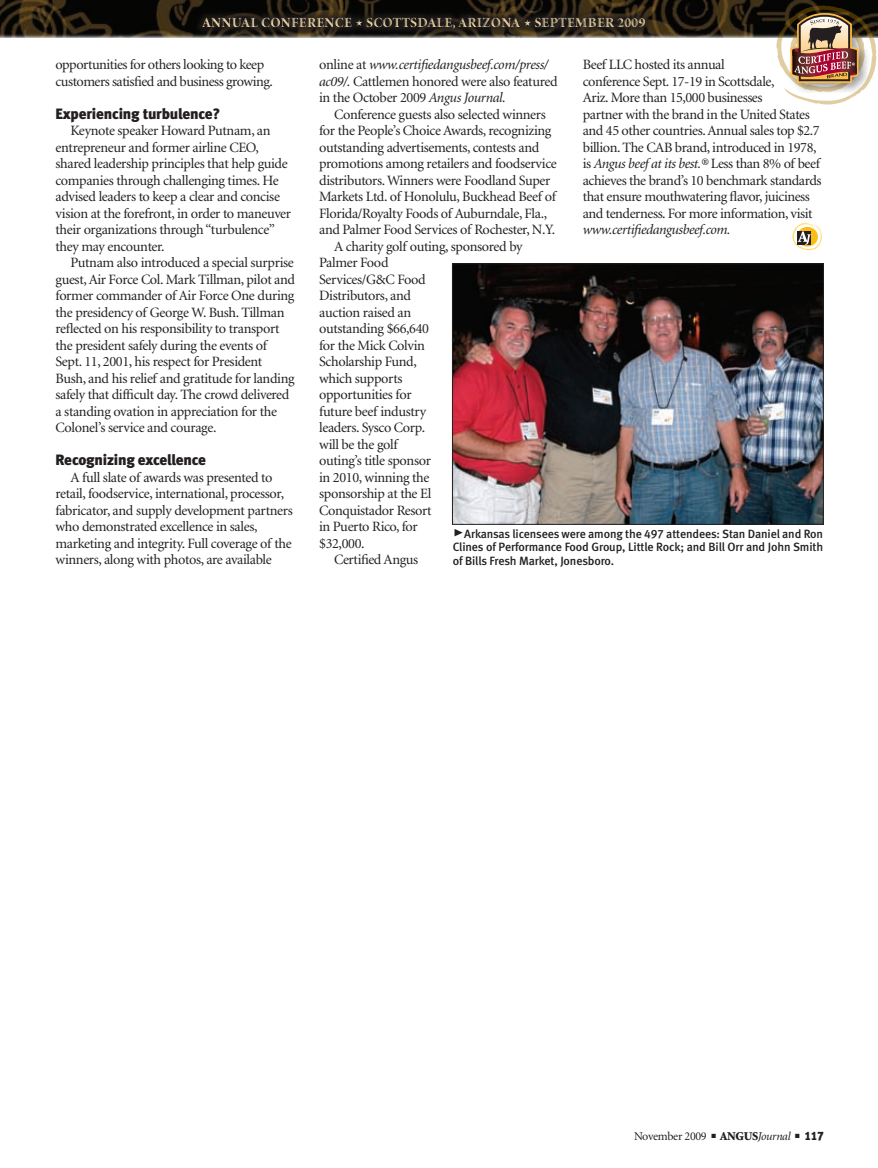
<style>
.page{position:relative;width:878px;height:1168px;background:#fff}
.page>*{position:absolute;margin:0;border:0;box-sizing:border-box;transform-origin:0 0}
.subhead{font:15px "Meta Black LF";letter-spacing:-.01em;color:#231f20}
.body_text{font:14.25px/16.5px "Minion";letter-spacing:-.025em;color:#231f20}
.t1{font:900 14.25px "Minion";color:#eed6a3}
.cutlines{font:12px/13.5px "Meta Medium LF";letter-spacing:-.01em;color:#231f20;text-align:justify}
.t2{font:12px "Minion";letter-spacing:-.025em;color:#231f20}
.s1{font-style:italic}
.s2{font-family:"Meta Black Caps Expert";font-size:21px}
.s3{font-weight:900}
.s4{font-family:"Meta Black LF"}
</style>
<div class="page">
<svg style="left:792px;top:223px;width:29px;height:28px"></svg>
<img style="left:0;top:0;width:878px;height:38px">
<div style="left:193px;top:8px;width:458px;height:27px;background:#231f20;opacity:.75"></div>
<div style="left:191px;top:13px;width:464px;height:27px;background:#fff;opacity:.75"></div>
<div style="left:191px;top:12px;width:464px;height:22px;background:#231f20;opacity:.75"></div>
<img style="left:776px;top:5px;width:100px;height:100px">
<img style="left:454px;top:266px;width:367px;height:256px">
<div style="left:452px;top:264px;width:371px;height:260px;border:1px solid #231f20"></div>
<p class="t1" style="left:202px;top:16px;width:300px">ANNUAL CONFERENCE ★ SCOTTSDALE, ARIZONA</p>
<p class="t1" style="left:523px;top:16px;width:124px">★ SEPTEMBER 2009</p>
<p class="body_text" style="left:56px;top:57px;width:219px">opportunities for others looking to keep customers satisfied and business growing.</p>
<p class="subhead" style="left:56px;top:104px;width:166px">Experiencing turbulence?</p>
<p class="body_text" style="left:56px;top:123px;width:237px;text-indent:15px">Keynote speaker Howard Putnam, an entrepreneur and former airline CEO, shared leadership principles that help guide companies through challenging times. He advised leaders to keep a clear and concise vision at the forefront, in order to maneuver their organizations through “turbulence” they may encounter.</p>
<p class="body_text" style="left:56px;top:255px;width:241px;text-indent:15px">Putnam also introduced a special surprise guest, Air Force Col. Mark Tillman, pilot and former commander of Air Force One during the presidency of George W. Bush. Tillman reflected on his responsibility to transport the president safely during the events of Sept. 11, 2001, his respect for President Bush, and his relief and gratitude for landing safely that difficult day. The crowd delivered a standing ovation in appreciation for the Colonel’s service and courage.</p>
<p class="subhead" style="left:56px;top:451px;width:152px">Recognizing excellence</p>
<p class="body_text" style="left:56px;top:469px;width:239px;text-indent:15px">A full slate of awards was presented to retail, foodservice, international, processor, fabricator, and supply development partners who demonstrated excellence in sales, marketing and integrity. Full coverage of the winners, along with photos, are available</p>
<p class="body_text" style="left:319px;top:57px;width:240px">online at <span class="s1">www.certifiedangusbeef.com/press/ ac09/.</span> Cattlemen honored were also featured in the October 2009 <span class="s1">Angus Journal.</span></p>
<p class="body_text" style="left:319px;top:106px;width:239px;text-indent:15px">Conference guests also selected winners for the People’s Choice Awards, recognizing outstanding advertisements, contests and promotions among retailers and foodservice distributors. Winners were Foodland Super Markets Ltd. of Honolulu, Buckhead Beef of Florida/Royalty Foods of Auburndale, Fla., and Palmer Food Services of Rochester, N.Y.</p>
<p class="body_text" style="left:319px;top:238px;width:205px;text-indent:15px">A charity golf outing, sponsored by<br>Palmer Food<br>Services/G&amp;C Food<br>Distributors, and<br>auction raised an<br>outstanding $66,640<br>for the Mick Colvin<br>Scholarship Fund,<br>which supports<br>opportunities for<br>future beef industry<br>leaders. Sysco Corp.<br>will be the golf<br>outing’s title sponsor<br>in 2010, winning the<br>sponsorship at the El<br>Conquistador Resort<br>in Puerto Rico, for<br>$32,000.</p>
<p class="body_text" style="left:334px;top:552px;width:85px">Certified Angus</p>
<p class="body_text" style="left:582px;top:57px;width:240px">Beef LLC hosted its annual<br>conference Sept. 17-19 in Scottsdale,<br>Ariz. More than 15,000 businesses<br>partner with the brand in the United States and 45 other countries. Annual sales top $2.7 billion. The CAB brand, introduced in 1978, is <span class="s1">Angus beef at its best.®</span> Less than 8% of beef achieves the brand’s 10 benchmark standards that ensure mouthwatering flavor, juiciness and tenderness. For more information, visit <span class="s1">www.certifiedangusbeef.com.</span></p>
<p class="cutlines" style="left:453px;top:527px;width:372px"><span class="s2">@</span>Arkansas licensees were among the 497 attendees: Stan Daniel and Ron Clines of Performance Food Group, Little Rock; and Bill Orr and John Smith of Bills Fresh Market, Jonesboro.</p>
<p class="t2" style="left:634px;top:1130px;width:191px">November 2009 ■ <span class="s3">ANGUS</span><span class="s1">Journal</span> ■ <span class="s4">117</span></p>
</div>
